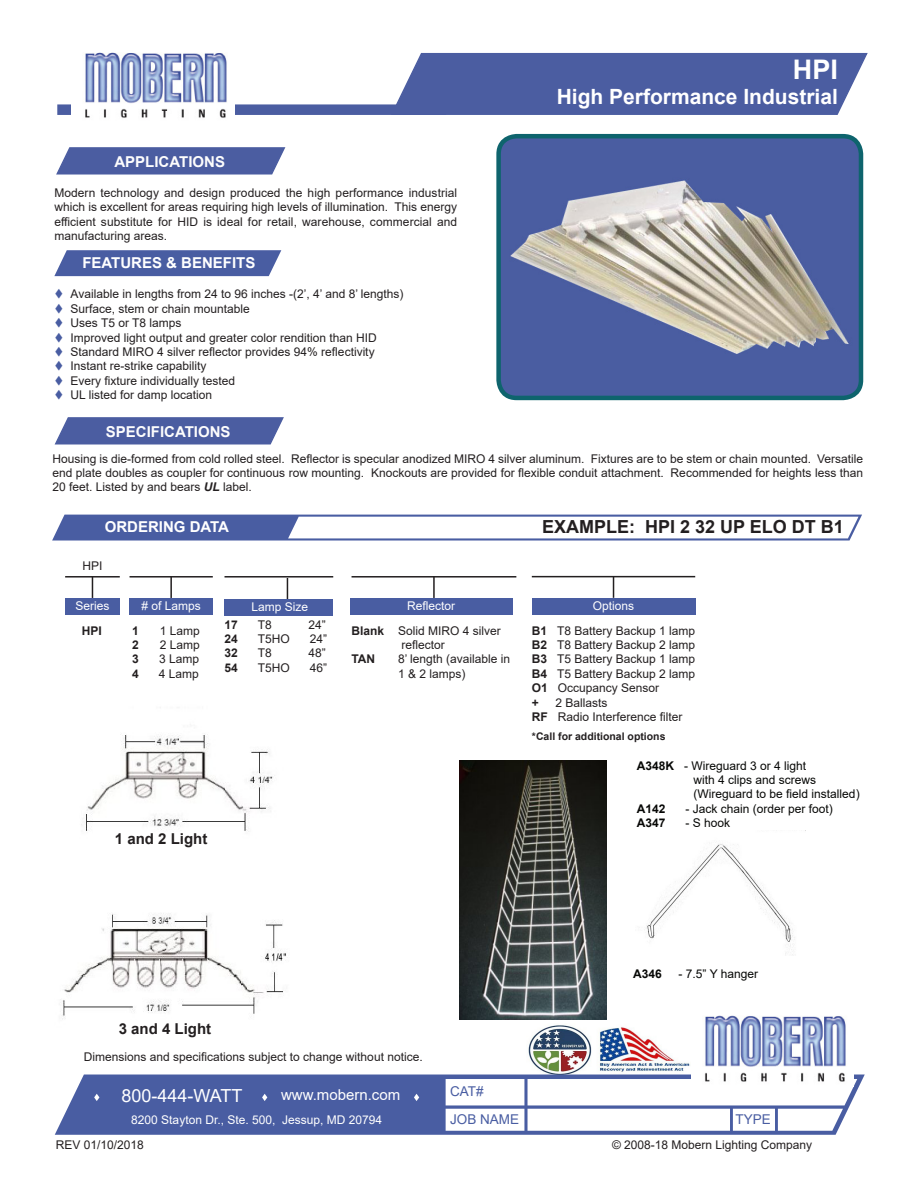
<style>
.page{position:relative;width:918px;height:1188px;background:#fff}
.page>*{position:absolute;margin:0;border:0;box-sizing:border-box;transform-origin:0 0}
.t1{font:700 27px "Arial";color:#fff}
.t2{font:700 21px "Arial";color:#fff}
.t3{font:700 18px "Arial";color:#231f20}
.t4{font:18px "Arial";color:#fff}
.t5{font:700 15px "Arial";color:#fff}
.t6{font:700 15px "Arial";color:#fdfdfd}
.t7{font:700 15px "Arial";color:#231f20}
.t8{font:15px "Arial";color:#fff}
.t9{font:13.5px "Arial";color:#495da2}
.t10{font:12px/14.4px "Arial";color:#231f20;text-align:justify}
.t11{font:12px/14.4px "Arial";color:#070806}
.t12{font:12px "Arial";color:#fff}
.t13{font:700 12px "Arial";color:#231f20}
.t14{font:700 12px "Arial";color:#070806}
.t15{font:700 10.5px "Arial";color:#231f20}
.s1{color:#495da2}
.s2{font-weight:700;font-style:italic}
.s3{font-weight:700}
</style>
<div class="page">
<img style="left:522px;top:1025px;width:169px;height:50px">
<img style="left:501px;top:136px;width:360px;height:259px">
<div style="left:496px;top:134px;width:367px;height:266px;border:4px solid #0e646d;border-radius:18px"></div>
<div style="left:396px;top:53px;width:472px;height:62px;background:#4b5da1"></div>
<div style="left:57px;top:104px;width:389px;height:11px;background:#4b5da1"></div>
<img style="left:72px;top:52px;width:162px;height:66px">
<svg style="left:52px;top:515px;width:810px;height:26px"></svg>
<svg style="left:54px;top:417px;width:230px;height:28px;background:#596aa8"></svg>
<svg style="left:56px;top:147px;width:230px;height:28px;background:#596aa8"></svg>
<svg style="left:54px;top:250px;width:227px;height:26px;background:#5467a7"></svg>
<hr style="left:130px;top:576px;width:83px;height:2px;background:#231f20">
<hr style="left:170px;top:576px;width:2px;height:22px;background:#231f20">
<div style="left:130px;top:598px;width:83px;height:16px;background:#495da2"></div>
<hr style="left:65px;top:576px;width:55px;height:2px;background:#231f20">
<svg style="left:92px;top:578px;width:1px;height:20px"></svg>
<div style="left:65px;top:598px;width:55px;height:16px;background:#495da2"></div>
<hr style="left:225px;top:576px;width:108px;height:2px;background:#231f20">
<hr style="left:287px;top:578px;width:1px;height:31px;background:#231f20">
<div style="left:225px;top:599px;width:108px;height:17px;background:#495da2"></div>
<hr style="left:352px;top:576px;width:164px;height:2px;background:#231f20">
<hr style="left:433px;top:576px;width:2px;height:22px;background:#231f20">
<div style="left:350px;top:598px;width:162px;height:16px;background:#495da2"></div>
<hr style="left:532px;top:576px;width:163px;height:1px;background:#231f20">
<svg style="left:613px;top:577px;width:1px;height:21px"></svg>
<div style="left:532px;top:598px;width:163px;height:16px;background:#495da2"></div>
<svg style="left:55px;top:1075px;width:810px;height:60px;fill:#495da2"></svg>
<img style="left:692px;top:1015px;width:162px;height:72px">
<svg style="left:94px;top:1094px;width:5px;height:7px"></svg>
<svg style="left:262px;top:1094px;width:5px;height:7px"></svg>
<svg style="left:414px;top:1094px;width:5px;height:7px"></svg>
<img style="left:81px;top:735px;width:192px;height:97px">
<img style="left:62px;top:913px;width:224px;height:107px">
<img style="left:460px;top:761px;width:147px;height:258px">
<img style="left:646px;top:844px;width:149px;height:111px">
<p class="t6" style="left:114px;top:152px;width:112px">APPLICATIONS</p>
<p class="t10" style="left:54px;top:185px;width:404px">Modern technology and design produced the high performance industrial which is excellent for areas requiring high levels of illumination. This energy efficient substitute for HID is ideal for retail, warehouse, commercial and manufacturing areas.</p>
<p class="t5" style="left:82px;top:252px;width:175px">FEATURES &amp; BENEFITS</p>
<p class="t10" style="left:54px;top:287px;width:351px"><span class="s1">▼</span> Available in lengths from 24 to 96 inches -(2’, 4’ and 8’ lengths)</p>
<p class="t10" style="left:54px;top:301px;width:197px"><span class="s1">▼</span> Surface, stem or chain mountable</p>
<p class="t10" style="left:54px;top:316px;width:129px"><span class="s1">▼</span> Uses T5 or T8 lamps</p>
<p class="t10" style="left:54px;top:330px;width:324px"><span class="s1">▼</span> Improved light output and greater color rendition than HID</p>
<p class="t10" style="left:54px;top:345px;width:322px"><span class="s1">▼</span> Standard MIRO 4 silver reflector provides 94% reflectivity</p>
<p class="t10" style="left:54px;top:359px;width:154px"><span class="s1">▼</span> Instant re-strike capability</p>
<p class="t10" style="left:54px;top:373px;width:182px"><span class="s1">▼</span> Every fixture individually tested</p>
<p class="t10" style="left:54px;top:388px;width:159px"><span class="s1">▼</span> UL listed for damp location</p>
<p class="t6" style="left:106px;top:422px;width:126px">SPECIFICATIONS</p>
<p class="t1" style="left:793px;top:51px;width:47px">HPI</p>
<p class="t2" style="left:557px;top:82px;width:283px">High Performance Industrial</p>
<p class="t10" style="left:52px;top:451px;width:812px">Housing is die-formed from cold rolled steel. Reflector is specular anodized MIRO 4 silver aluminum. Fixtures are to be stem or chain mounted. Versatile end plate doubles as coupler for continuous row mounting. Knockouts are provided for flexible conduit attachment. Recommended for heights less than 20 feet. Listed by and bears <span class="s2">UL</span> label.</p>
<p class="t5" style="left:105px;top:517px;width:126px">ORDERING DATA</p>
<p class="t3" style="left:542px;top:514px;width:303px">EXAMPLE: HPI 2 32 UP ELO DT B1</p>
<p class="t10" style="left:82px;top:558px;width:22px">HPI</p>
<p class="t12" style="left:75px;top:597px;width:36px">Series</p>
<p class="t12" style="left:141px;top:597px;width:61px"># of Lamps</p>
<p class="t13" style="left:82px;top:622px;width:22px">HPI</p>
<p class="t13" style="left:132px;top:622px;width:8px">1</p>
<p class="t10" style="left:160px;top:623px;width:42px">1 Lamp</p>
<p class="t13" style="left:132px;top:636px;width:8px">2</p>
<p class="t10" style="left:160px;top:638px;width:42px">2 Lamp</p>
<p class="t13" style="left:132px;top:651px;width:8px">3</p>
<p class="t10" style="left:159px;top:652px;width:42px">3 Lamp</p>
<p class="t13" style="left:132px;top:665px;width:8px">4</p>
<p class="t10" style="left:159px;top:666px;width:42px">4 Lamp</p>
<p class="t12" style="left:251px;top:599px;width:58px">Lamp Size</p>
<p class="t13" style="left:225px;top:616px;width:15px">17</p>
<p class="t10" style="left:258px;top:617px;width:16px">T8</p>
<p class="t10" style="left:309px;top:617px;width:19px">24”</p>
<p class="t13" style="left:225px;top:630px;width:15px">24</p>
<p class="t10" style="left:258px;top:631px;width:34px">T5HO</p>
<p class="t10" style="left:310px;top:631px;width:19px">24”</p>
<p class="t13" style="left:225px;top:645px;width:15px">32</p>
<p class="t10" style="left:258px;top:646px;width:16px">T8</p>
<p class="t10" style="left:309px;top:646px;width:19px">48”</p>
<p class="t13" style="left:225px;top:659px;width:15px">54</p>
<p class="t10" style="left:258px;top:660px;width:34px">T5HO</p>
<p class="t10" style="left:310px;top:660px;width:19px">46”</p>
<p class="t7" style="left:115px;top:828px;width:94px">1 and 2 Light</p>
<p class="t12" style="left:407px;top:597px;width:50px">Reflector</p>
<p class="t10" style="left:352px;top:623px;width:151px;text-align:center"><span class="s3">Blank</span> Solid MIRO 4 silver reflector</p>
<p class="t13" style="left:352px;top:651px;width:25px">TAN</p>
<p class="t10" style="left:398px;top:652px;width:114px">8’ length (available in<br>1 &amp; 2 lamps)</p>
<p class="t12" style="left:593px;top:597px;width:43px">Options</p>
<p class="t10" style="left:532px;top:623px;width:165px"><span class="s3">B1</span> T8 Battery Backup 1 lamp</p>
<p class="t10" style="left:532px;top:637px;width:165px"><span class="s3">B2</span> T8 Battery Backup 2 lamp</p>
<p class="t10" style="left:532px;top:652px;width:165px"><span class="s3">B3</span> T5 Battery Backup 1 lamp</p>
<p class="t10" style="left:532px;top:666px;width:165px;text-align:left"><span class="s3">B4</span> T5 Battery Backup 2 lamp<br><span class="s3">O1</span> Occupancy Sensor<br><span class="s3">+</span></p>
<p class="t10" style="left:556px;top:695px;width:54px">2 Ballasts</p>
<p class="t10" style="left:532px;top:709px;width:152px"><span class="s3">RF</span> Radio Interference filter</p>
<p class="t15" style="left:532px;top:729px;width:135px">*Call for additional options</p>
<p class="t11" style="left:694px;top:758px;width:168px;text-indent:-57px"><span class="s3">A348K</span> - Wireguard 3 or 4 light<br>with 4 clips and screws (Wireguard to be field installed)</p>
<p class="t14" style="left:637px;top:800px;width:30px">A142</p>
<p class="t11" style="left:686px;top:801px;width:149px">- Jack chain (order per foot)</p>
<p class="t14" style="left:637px;top:814px;width:30px">A347</p>
<p class="t11" style="left:686px;top:816px;width:46px">- S hook</p>
<p class="t7" style="left:119px;top:1018px;width:94px">3 and 4 Light</p>
<p class="t10" style="left:84px;top:1049px;width:340px">Dimensions and specifications subject to change without notice.</p>
<p class="t14" style="left:633px;top:966px;width:30px">A346</p>
<p class="t11" style="left:679px;top:967px;width:81px">- 7.5” Y hanger</p>
<p class="t4" style="left:122px;top:1083px;width:123px">800-444-WATT</p>
<p class="t8" style="left:281px;top:1084px;width:121px">www.mobern.com</p>
<p class="t9" style="left:450px;top:1082px;width:35px">CAT#</p>
<p class="t9" style="left:450px;top:1110px;width:71px">JOB NAME</p>
<p class="t9" style="left:736px;top:1110px;width:37px">TYPE</p>
<p class="t10" style="left:612px;top:1137px;width:202px">© 2008-18 Mobern Lighting Company</p>
<p class="t12" style="left:131px;top:1112px;width:252px">8200 Stayton Dr., Ste. 500, Jessup, MD 20794</p>
<p class="t10" style="left:56px;top:1137px;width:90px">REV 01/10/2018</p>
</div>
